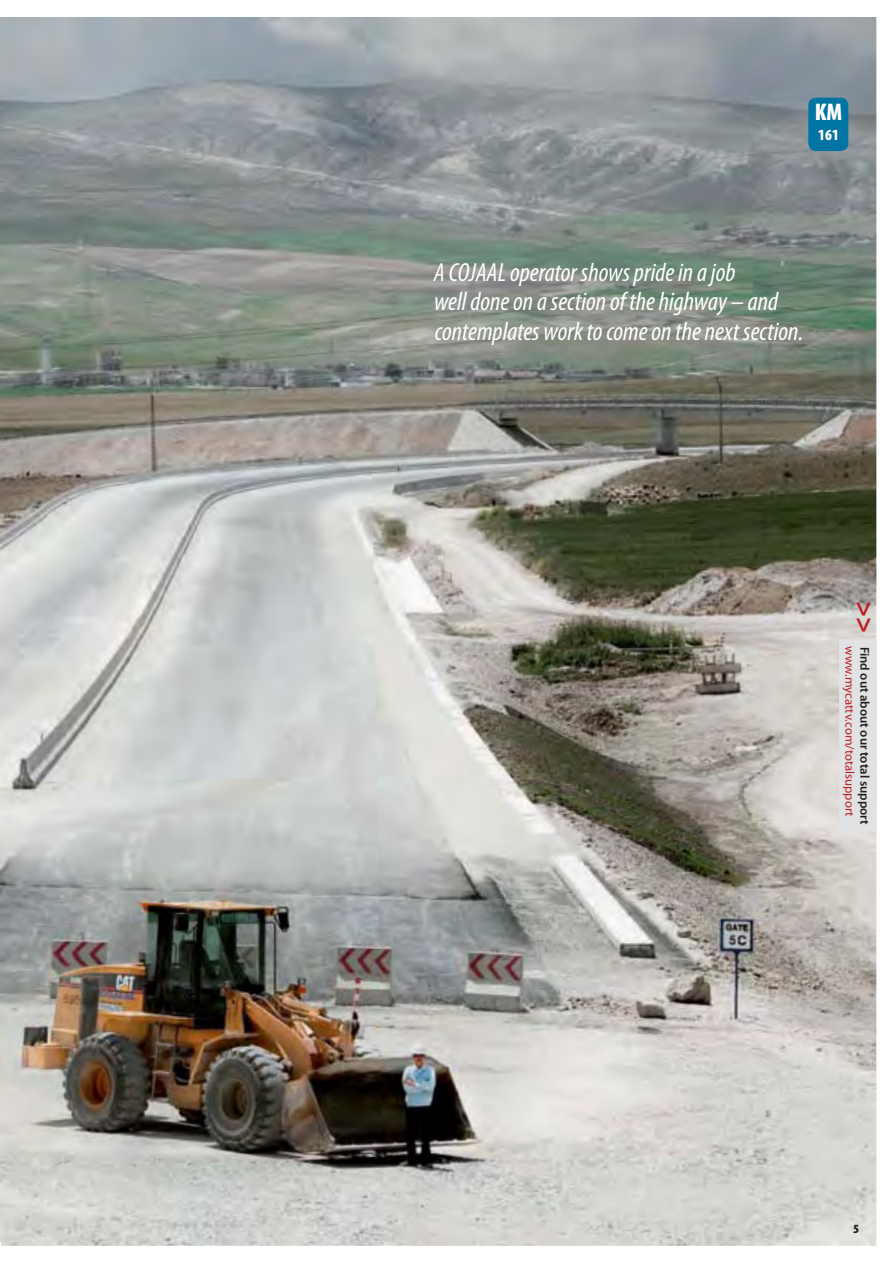
<style>
.page{position:relative;width:893px;height:1263px;background:#fff}
.page>*{position:absolute;margin:0;border:0;box-sizing:border-box;transform-origin:0 0}
.t1{font:700 27px "Myriad Pro";color:#be1f24}
.t2{font:italic condensed 26.25px/29.2px "Myriad Pro";color:#fff}
.t3{font:900 condensed 24.15px "Myriad Pro";color:#fff}
.t4{font:900 condensed 15.6px "Myriad Pro";color:#fff}
.t5{font:12.75px "Myriad Pro";color:#be1f24}
.t6{font:600 12.75px "Myriad Pro";color:#231f20}
.t7{font:900 condensed 12.6px "Myriad Pro";color:#231f20;scale:1.11 1}
</style>
<div class="page">
<img style="left:0;top:17px;width:876px;height:1229px">
<div style="left:808px;top:98px;width:40px;height:53px;background:#0074a2;border-radius:8px"></div>
<div style="left:839px;top:639px;width:37px;height:193px;background:#e1e2e3"></div>
<p class="t3" style="left:814px;top:98px;width:29px">KM</p>
<p class="t4" style="left:818px;top:126px;width:22px">161</p>
<p class="t2" style="left:434px;top:259px;width:371px">A COJAAL operator shows pride in a job<br>well done on a section of the highway – and contemplates work to come on the next section.</p>
<p class="t1" style="left:881px;top:601px;width:34px;rotate:90deg">&gt;&gt;</p>
<p class="t5" style="left:854px;top:646px;width:172px;rotate:90deg">www.mycattv.com/totalsupport</p>
<p class="t6" style="left:869px;top:647px;width:179px;rotate:90deg">Find out about our total support</p>
<p class="t7" style="left:853px;top:1221px;width:7px">5</p>
</div>
